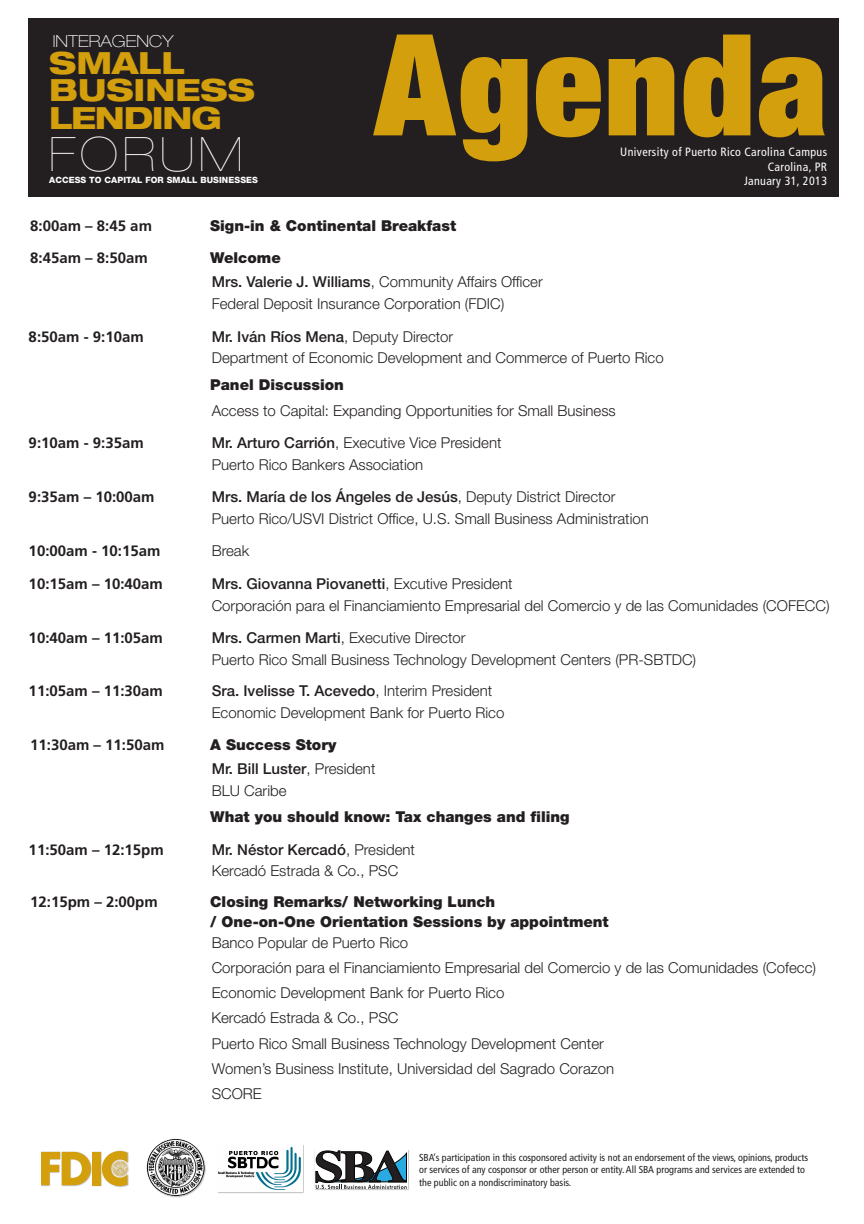
<style>
.page{position:relative;width:864px;height:1224px;background:#fff}
.page>*{position:absolute;margin:0;border:0;box-sizing:border-box;transform-origin:0 0}
.t1{font:900 condensed 141.2px "Helvetica Neue LT Std";letter-spacing:.02em;color:#d49f0c}
.t2{font:200 expanded 47.4px "Helvetica Neue LT Std";letter-spacing:.1em;color:#fff}
.t3{font:800 expanded 30.6px/27.8px "Helvetica Neue LT Std";color:#d49f0c}
.t4{font:100 expanded 16.6px "Helvetica Neue LT Std";color:#fff}
.t5{font:300 15.05px "Helvetica Neue LT Std";color:#231f20}
.t6{font:300 15px "Helvetica Neue LT Std";color:#231f20}
.t7{font:500 15px "Helvetica Neue LT Std";color:#231f20}
.t8{font:900 15px/19.5px "Helvetica Neue LT Std";color:#231f20}
.t9{font:700 15px "Frutiger LT Std";color:#231f20}
.t10{font:condensed 12px/14.4px "Frutiger LT Std";letter-spacing:.03em;color:#fff;text-align:right}
.t11{font:condensed 10.15px/12.2px "Frutiger LT Std";color:#231f20}
.t12{font:800 8.65px "Helvetica Neue LT Std";letter-spacing:.01em;color:#fff}
.s1{font-weight:500}
.s2{font-weight:300}
</style>
<div class="page">
<div style="left:29px;top:18px;width:810px;height:179px;background:#231f20"></div>
<div style="left:314px;top:1149px;width:96px;height:42px;background:#cccbcb"></div>
<svg style="left:315px;top:1149px;width:93px;height:40px"></svg>
<svg style="left:315px;top:1151px;width:92px;height:38px;background:#788287"></svg>
<img style="left:146px;top:1139px;width:59px;height:59px">
<div style="left:217px;top:1145px;width:87px;height:49px;background:#231f20;opacity:.36"></div>
<img style="left:218px;top:1145px;width:84px;height:47px">
<div style="left:41px;top:1151px;width:89px;height:37px;background:#231f20;opacity:.36"></div>
<svg style="left:41px;top:1152px;width:50px;height:33px"></svg>
<div style="left:92px;top:1152px;width:9px;height:33px;background:#d49f0c"></div>
<svg style="left:102px;top:1151px;width:26px;height:35px"></svg>
<p class="t4" style="left:53px;top:31px;width:122px">INTERAGENCY</p>
<p class="t3" style="left:49px;top:48px;width:207px">SMALL<br>BUSINESS<br>LENDING</p>
<p class="t2" style="left:49px;top:126px;width:195px">FORUM</p>
<p class="t12" style="left:49px;top:175px;width:210px">ACCESS TO CAPITAL FOR SMALL BUSINESSES</p>
<p class="t1" style="left:374px;top:-5px;width:455px">Agenda</p>
<p class="t10" style="left:620px;top:145px;width:208px">University of Puerto Rico Carolina Campus<br>Carolina, PR<br>January 31, 2013</p>
<p class="t9" style="left:30px;top:217px;width:123px">8:00am – 8:45 am</p>
<p class="t8" style="left:210px;top:216px;width:247px">Sign-in &amp; Continental Breakfast</p>
<p class="t9" style="left:30px;top:249px;width:119px">8:45am – 8:50am</p>
<p class="t8" style="left:210px;top:248px;width:72px">Welcome</p>
<p class="t6" style="left:212px;top:273px;width:333px"><span class="s1">Mrs. Valerie J. Williams</span>, Community Affairs Officer</p>
<p class="t6" style="left:212px;top:295px;width:294px">Federal Deposit Insurance Corporation (FDIC)</p>
<p class="t9" style="left:29px;top:328px;width:117px">8:50am - 9:10am</p>
<p class="t7" style="left:212px;top:327px;width:243px">Mr. Iván Ríos Mena<span class="s2">, Deputy Director</span></p>
<p class="t6" style="left:212px;top:349px;width:454px">Department of Economic Development and Commerce of Puerto Rico</p>
<p class="t8" style="left:210px;top:374px;width:135px">Panel Discussion</p>
<p class="t6" style="left:212px;top:401px;width:406px">Access to Capital: Expanding Opportunities for Small Business</p>
<p class="t9" style="left:29px;top:434px;width:117px">9:10am - 9:35am</p>
<p class="t6" style="left:212px;top:433px;width:291px"><span class="s1">Mr. Arturo Carrión</span>, Executive Vice President</p>
<p class="t6" style="left:212px;top:455px;width:213px">Puerto Rico Bankers Association</p>
<p class="t9" style="left:29px;top:488px;width:127px">9:35am – 10:00am</p>
<p class="t7" style="left:212px;top:488px;width:405px">Mrs. María de los Ángeles de Jesús<span class="s2">, Deputy District Director</span></p>
<p class="t6" style="left:212px;top:509px;width:439px">Puerto Rico/USVI District Office, U.S. Small Business Administration</p>
<p class="t9" style="left:29px;top:542px;width:133px">10:00am - 10:15am</p>
<p class="t6" style="left:212px;top:542px;width:39px">Break</p>
<p class="t9" style="left:29px;top:575px;width:136px">10:15am – 10:40am</p>
<p class="t7" style="left:212px;top:575px;width:302px">Mrs. Giovanna Piovanetti<span class="s2">, Excutive President</span></p>
<p class="t6" style="left:212px;top:596px;width:619px">Corporación para el Financiamiento Empresarial del Comercio y de las Comunidades (COFECC)</p>
<p class="t9" style="left:29px;top:629px;width:136px">10:40am – 11:05am</p>
<p class="t6" style="left:212px;top:629px;width:255px"><span class="s1">Mrs. Carmen Marti</span>, Executive Director</p>
<p class="t6" style="left:212px;top:650px;width:486px">Puerto Rico Small Business Technology Development Centers (PR-SBTDC)</p>
<p class="t9" style="left:29px;top:682px;width:136px">11:05am – 11:30am</p>
<p class="t7" style="left:212px;top:682px;width:282px">Sra. Ivelisse T. Acevedo<span class="s2">, Interim President</span></p>
<p class="t6" style="left:212px;top:703px;width:294px">Economic Development Bank for Puerto Rico</p>
<p class="t9" style="left:30px;top:736px;width:136px">11:30am – 11:50am</p>
<p class="t8" style="left:210px;top:735px;width:128px">A Success Story</p>
<p class="t7" style="left:212px;top:760px;width:165px">Mr. Bill Luster<span class="s2">, President</span></p>
<p class="t6" style="left:212px;top:781px;width:76px">BLU Caribe</p>
<p class="t8" style="left:210px;top:807px;width:361px">What you should know: Tax changes and filing</p>
<p class="t9" style="left:29px;top:841px;width:137px">11:50am – 12:15pm</p>
<p class="t7" style="left:212px;top:840px;width:205px">Mr. Néstor Kercadó<span class="s2">, President</span></p>
<p class="t6" style="left:212px;top:862px;width:188px">Kercadó Estrada &amp; Co., PSC</p>
<p class="t9" style="left:30px;top:893px;width:129px">12:15pm – 2:00pm</p>
<p class="t8" style="left:210px;top:892px;width:400px">Closing Remarks/ Networking Lunch<br>/ One-on-One Orientation Sessions by appointment</p>
<p class="t6" style="left:212px;top:933px;width:198px">Banco Popular de Puerto Rico</p>
<p class="t6" style="left:212px;top:959px;width:606px">Corporación para el Financiamiento Empresarial del Comercio y de las Comunidades (Cofecc)</p>
<p class="t6" style="left:212px;top:984px;width:294px">Economic Development Bank for Puerto Rico</p>
<p class="t5" style="left:211px;top:1008px;width:189px">Kercadó Estrada &amp; Co., PSC</p>
<p class="t6" style="left:212px;top:1035px;width:394px">Puerto Rico Small Business Technology Development Center</p>
<p class="t6" style="left:212px;top:1060px;width:404px">Women’s Business Institute, Universidad del Sagrado Corazon</p>
<p class="t6" style="left:212px;top:1085px;width:52px">SCORE</p>
<p class="t11" style="left:419px;top:1152px;width:391px">SBA’s participation in this cosponsored activity is not an endorsement of the views, opinions, products or services of any cosponsor or other person or entity. All SBA programs and services are extended to the public on a nondiscriminatory basis.</p>
</div>
